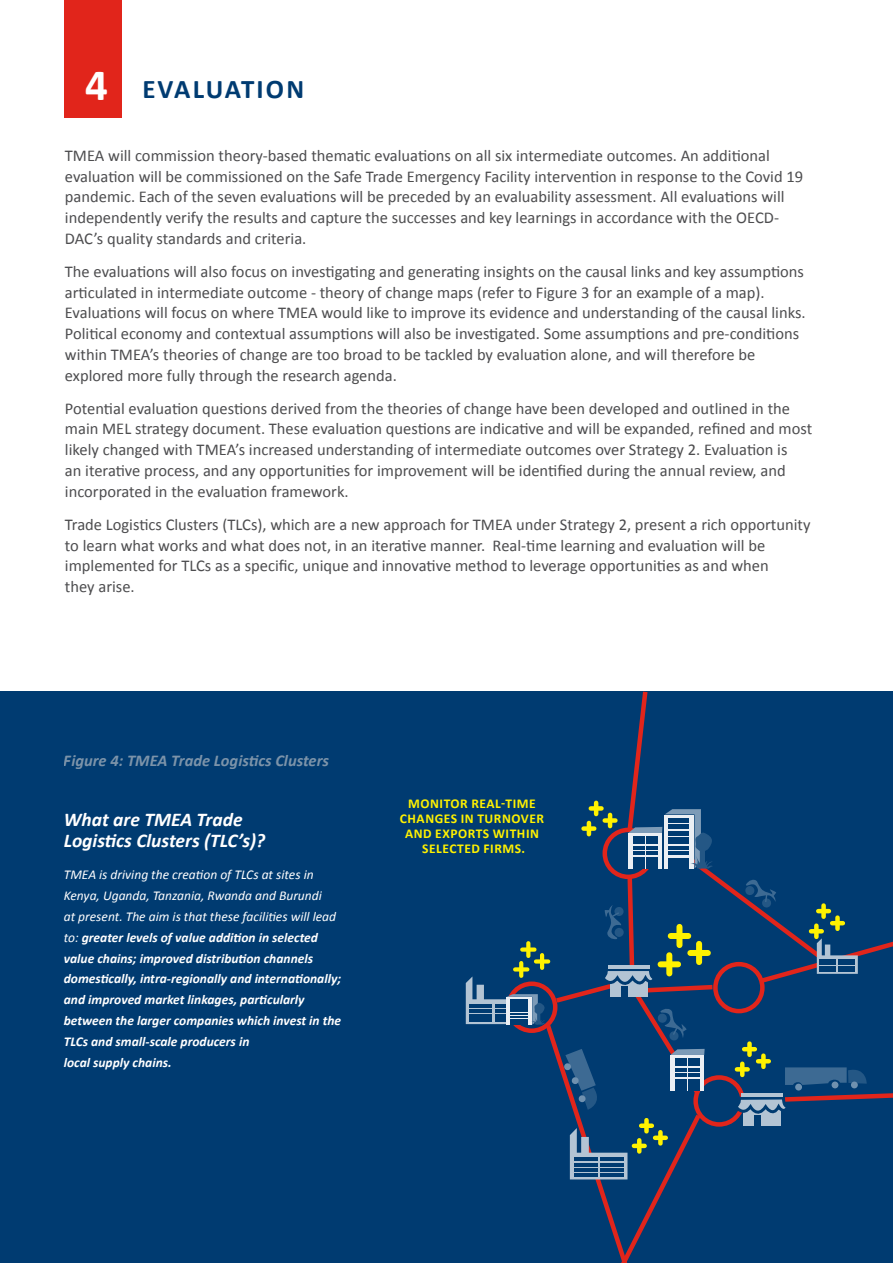
<style>
.page{position:relative;width:893px;height:1263px;background:#fff}
.page>*{position:absolute;margin:0;border:0;box-sizing:border-box;transform-origin:0 0}
.t1{font:700 27px "Calibri";letter-spacing:.08em;color:#003b71}
.t2{font:italic 700 19.5px/20.9px "Calibri";color:#fff}
.t3{font:16.5px/20.9px "Calibri";color:#4d4d4f}
.t4{font:italic 700 16.5px "Calibri";color:#c9cacc}
.t5{font:italic 700 13.5px/20.9px "Calibri";color:#fff}
.t6{font:700 13.5px/14.9px "Calibri";letter-spacing:.04em;color:#fff200;text-align:center}
.s1{font-size:45px;color:#fff}
.s2{font-weight:400}
</style>
<div class="page">
<div style="left:0;top:692px;width:893px;height:571px;background:#003b71"></div>
<div style="left:64px;top:0;width:57px;height:117px;background:#e1251b"></div>
<svg style="left:466px;top:691px;width:427px;height:572px"></svg>
<h1 class="t1" style="left:85px;top:70px;width:220px"><span class="s1">4</span> EVALUATION</h1>
<p class="t3" style="left:65px;top:144px;width:740px">TMEA will commission theory-based thematic evaluations on all six intermediate outcomes. An additional evaluation will be commissioned on the Safe Trade Emergency Facility intervention in response to the Covid 19 pandemic. Each of the seven evaluations will be preceded by an evaluability assessment. All evaluations will independently verify the results and capture the successes and key learnings in accordance with the OECD-DAC’s quality standards and criteria.</p>
<p class="t3" style="left:65px;top:260px;width:742px">The evaluations will also focus on investigating and generating insights on the causal links and key assumptions articulated in intermediate outcome - theory of change maps (refer to Figure 3 for an example of a map).<br>Evaluations will focus on where TMEA would like to improve its evidence and understanding of the causal links.<br>Political economy and contextual assumptions will also be investigated. Some assumptions and pre-conditions within TMEA’s theories of change are too broad to be tackled by evaluation alone, and will therefore be explored more fully through the research agenda.</p>
<p class="t3" style="left:65px;top:397px;width:749px">Potential evaluation questions derived from the theories of change have been developed and outlined in the main MEL strategy document. These evaluation questions are indicative and will be expanded, refined and most likely changed with TMEA’s increased understanding of intermediate outcomes over Strategy 2. Evaluation is<br>an iterative process, and any opportunities for improvement will be identified during the annual review, and incorporated in the evaluation framework.</p>
<p class="t3" style="left:65px;top:513px;width:747px">Trade Logistics Clusters (TLCs), which are a new approach for TMEA under Strategy 2, present a rich opportunity to learn what works and what does not, in an iterative manner. Real-time learning and evaluation will be implemented for TLCs as a specific, unique and innovative method to leverage opportunities as and when<br>they arise.</p>
<p class="t4" style="left:64px;top:750px;width:267px">Figure 4: TMEA Trade Logistics Clusters</p>
<p class="t2" style="left:64px;top:808px;width:203px">What are TMEA Trade<br>Logistics Clusters (TLC’s)?</p>
<p class="t5" style="left:64px;top:864px;width:279px"><span class="s2">TMEA is driving the creation of TLCs at sites in Kenya, Uganda, Tanzania, Rwanda and Burundi<br>at present. The aim is that these facilities will lead to:</span> greater levels of value addition in selected value chains; improved distribution channels domestically, intra-regionally and internationally; and improved market linkages, particularly between the larger companies which invest in the TLCs and small-scale producers in<br>local supply chains.</p>
<p class="t6" style="left:400px;top:796px;width:146px">MONITOR REAL-TIME<br>CHANGES IN TURNOVER<br>AND EXPORTS WITHIN<br>SELECTED FIRMS.</p>
</div>
